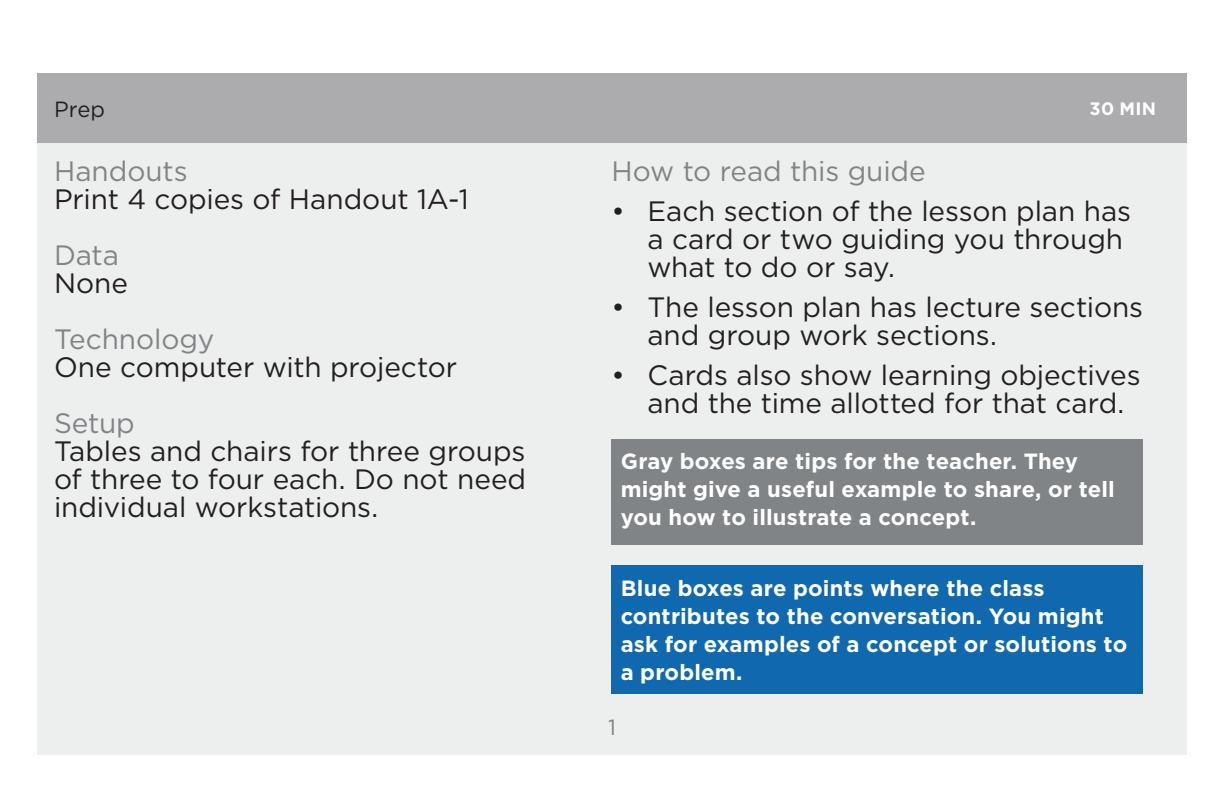
<style>
.page{position:relative;width:1224px;height:792px;background:#fff}
.page>*{position:absolute;margin:0;border:0;box-sizing:border-box;transform-origin:0 0}
.t1{font:28px/28px "Gotham";letter-spacing:-.005em;color:#231f20}
.t2{font:28px "Gotham";letter-spacing:-.005em;color:#818486}
.t3{font:700 22px/28px "Gotham";letter-spacing:.005em;color:#fff}
.t4{font:22px "Gotham";color:#231f20}
.t5{font:22px "Gotham";color:#818486}
.t6{font:700 18px "Gotham";color:#fff}
</style>
<div class="page">
<div style="left:37px;top:73px;width:1150px;height:682px;background:#edeeee"></div>
<div style="left:37px;top:73px;width:1150px;height:70px;background:#acacae"></div>
<div style="left:611px;top:440px;width:532px;height:105px;background:#818486"></div>
<div style="left:611px;top:565px;width:532px;height:129px;background:#1069af"></div>
<p class="t4" style="left:54px;top:95px;width:53px">Prep</p>
<p class="t6" style="left:1090px;top:97px;width:68px">30 MIN</p>
<p class="t2" style="left:54px;top:153px;width:135px">Handouts</p>
<p class="t1" style="left:54px;top:184px;width:416px">Print 4 copies of Handout 1A-1</p>
<p class="t2" style="left:54px;top:237px;width:67px">Data</p>
<p class="t1" style="left:54px;top:268px;width:76px">None</p>
<p class="t2" style="left:54px;top:321px;width:162px">Technology</p>
<p class="t1" style="left:54px;top:352px;width:405px">One computer with projector</p>
<p class="t2" style="left:54px;top:405px;width:82px">Setup</p>
<p class="t1" style="left:54px;top:436px;width:474px;text-align:justify">Tables and chairs for three groups of three to four each. Do not need individual workstations.</p>
<p class="t2" style="left:611px;top:153px;width:316px">How to read this guide</p>
<p class="t1" style="left:647px;top:196px;width:485px;text-indent:-36px">• Each section of the lesson plan has a card or two guiding you through what to do or say.</p>
<p class="t1" style="left:647px;top:292px;width:497px;text-indent:-36px">• The lesson plan has lecture sections and group work sections.</p>
<p class="t1" style="left:647px;top:360px;width:495px;text-indent:-36px">• Cards also show learning objectives and the time allotted for that card.</p>
<p class="t3" style="left:621px;top:447px;width:496px">Gray boxes are tips for the teacher. They might give a useful example to share, or tell you how to illustrate a concept.</p>
<p class="t3" style="left:621px;top:574px;width:508px">Blue boxes are points where the class contributes to the conversation. You might ask for examples of a concept or solutions to a problem.</p>
<p class="t5" style="left:608px;top:713px;width:9px">1</p>
</div>
